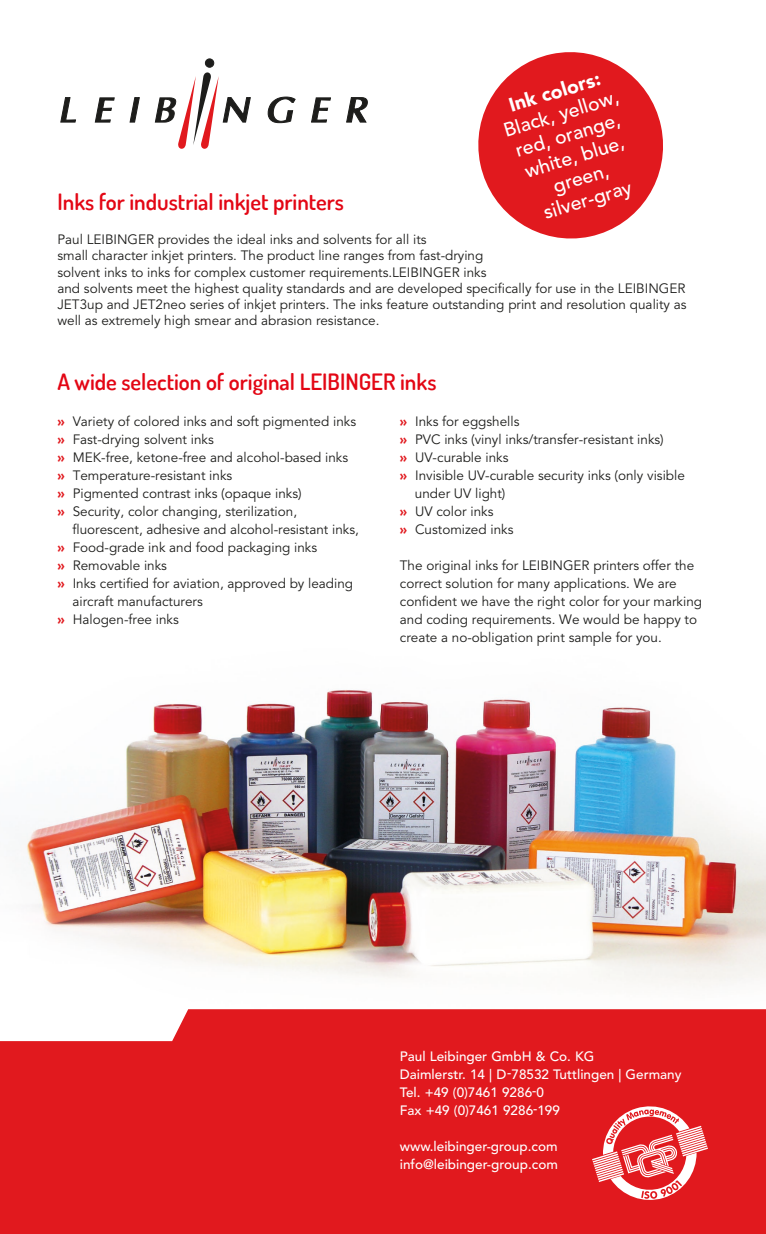
<style>
.page{position:relative;width:766px;height:1234px;background:#fff}
.page>*{position:absolute;margin:0;border:0;box-sizing:border-box;transform-origin:0 0}
.t1{font:600 22.5px "Dosis";color:#e30614}
.t2{font:500 19.5px "Avenir LT Std";color:#fff}
.t3{font:900 19.5px "Avenir LT Pro";color:#fff}
.t4{font:13.5px/18px "Avenir LT Std";color:#1d1d1b;text-align:justify}
.t5{font:500 13.5px "Avenir LT Std";color:#fff}
.s1{font-family:"Avenir LT Pro";font-weight:900;color:#e1191e}
</style>
<div class="page">
<img style="left:26px;top:689px;width:739px;height:299px">
<svg style="left:478px;top:52px;width:185px;height:187px;fill:#e1191e"></svg>
<div style="left:0;top:1009px;width:765px;height:224px;background:#e1191e"></div>
<svg style="left:60px;top:72px;width:308px;height:77px"></svg>
<div style="left:205px;top:59px;width:9px;height:8px;background:#1d1d1b;border-radius:50%"></div>
<div style="left:205px;top:59px;width:9px;height:8px;border:1px solid #1d1d1b;border-radius:50%"></div>
<svg style="left:592px;top:1101px;width:115px;height:102px"></svg>
<p class="t1" style="left:57px;top:186px;width:288px">Inks for industrial inkjet printers</p>
<p class="t3" style="left:505px;top:94px;width:96px;rotate:-17deg">Ink colors:</p>
<p class="t2" style="left:500px;top:120px;width:121px;rotate:-17deg">Black, yellow,</p>
<p class="t2" style="left:512px;top:140px;width:110px;rotate:-17deg">red, orange,</p>
<p class="t2" style="left:521px;top:161px;width:104px;rotate:-17deg">white, blue,</p>
<p class="t2" style="left:550px;top:175px;width:59px;rotate:-17deg">green,</p>
<p class="t2" style="left:540px;top:202px;width:92px;rotate:-17deg">silver-gray</p>
<p class="t4" style="left:57px;top:231px;width:370px">Paul LEIBINGER provides the ideal inks and solvents for all its</p>
<p class="t4" style="left:57px;top:247px;width:427px">small character inkjet printers. The product line ranges from fast-drying</p>
<p class="t4" style="left:57px;top:263px;width:430px">solvent inks to inks for complex customer requirements.LEIBINGER inks</p>
<p class="t4" style="left:57px;top:280px;width:630px;line-height:16.2px">and solvents meet the highest quality standards and are developed specifically for use in the LEIBINGER JET3up and JET2neo series of inkjet printers. The inks feature outstanding print and resolution quality as well as extremely high smear and abrasion resistance.</p>
<p class="t1" style="left:57px;top:367px;width:380px">A wide selection of original LEIBINGER inks</p>
<p class="t4" style="left:400px;top:413px;width:121px"><span class="s1">»</span> Inks for eggshells</p>
<p class="t4" style="left:400px;top:431px;width:265px"><span class="s1">»</span> PVC inks (vinyl inks/transfer-resistant inks)</p>
<p class="t4" style="left:400px;top:449px;width:110px"><span class="s1">»</span> UV-curable inks</p>
<p class="t4" style="left:400px;top:467px;width:286px"><span class="s1">»</span> Invisible UV-curable security inks (only visible</p>
<p class="t4" style="left:415px;top:485px;width:92px">under UV light)</p>
<p class="t4" style="left:400px;top:503px;width:95px"><span class="s1">»</span> UV color inks</p>
<p class="t4" style="left:400px;top:521px;width:115px"><span class="s1">»</span> Customized inks</p>
<p class="t4" style="left:400px;top:557px;width:303px;text-align:left">The original inks for LEIBINGER printers offer the correct solution for many applications. We are confident we have the right color for your marking and coding requirements. We would be happy to create a no-obligation print sample for you.</p>
<p class="t4" style="left:57px;top:413px;width:300px"><span class="s1">»</span> Variety of colored inks and soft pigmented inks</p>
<p class="t4" style="left:57px;top:431px;width:158px"><span class="s1">»</span> Fast-drying solvent inks</p>
<p class="t4" style="left:57px;top:449px;width:292px"><span class="s1">»</span> MEK-free, ketone-free and alcohol-based inks</p>
<p class="t4" style="left:57px;top:467px;width:176px"><span class="s1">»</span> Temperature-resistant inks</p>
<p class="t4" style="left:57px;top:485px;width:246px"><span class="s1">»</span> Pigmented contrast inks (opaque inks)</p>
<p class="t4" style="left:57px;top:503px;width:241px"><span class="s1">»</span> Security, color changing, sterilization,</p>
<p class="t4" style="left:72px;top:521px;width:288px">fluorescent, adhesive and alcohol-resistant inks,</p>
<p class="t4" style="left:57px;top:539px;width:261px"><span class="s1">»</span> Food-grade ink and food packaging inks</p>
<p class="t4" style="left:57px;top:557px;width:111px"><span class="s1">»</span> Removable inks</p>
<p class="t4" style="left:57px;top:575px;width:297px"><span class="s1">»</span> Inks certified for aviation, approved by leading</p>
<p class="t4" style="left:72px;top:593px;width:132px">aircraft manufacturers</p>
<p class="t4" style="left:57px;top:611px;width:123px"><span class="s1">»</span> Halogen-free inks</p>
<p class="t5" style="left:400px;top:1048px;width:196px">Paul Leibinger GmbH &amp; Co. KG</p>
<p class="t5" style="left:400px;top:1066px;width:283px">Daimlerstr. 14 | D -78532 Tuttlingen | Germany</p>
<p class="t5" style="left:400px;top:1084px;width:145px">Tel. +49 (0)7461 9286-0</p>
<p class="t5" style="left:400px;top:1102px;width:161px">Fax +49 (0)7461 9286-199</p>
<p class="t5" style="left:400px;top:1138px;width:159px">www.leibinger-group.com</p>
<p class="t5" style="left:400px;top:1156px;width:159px">info@leibinger-group.com</p>
</div>
